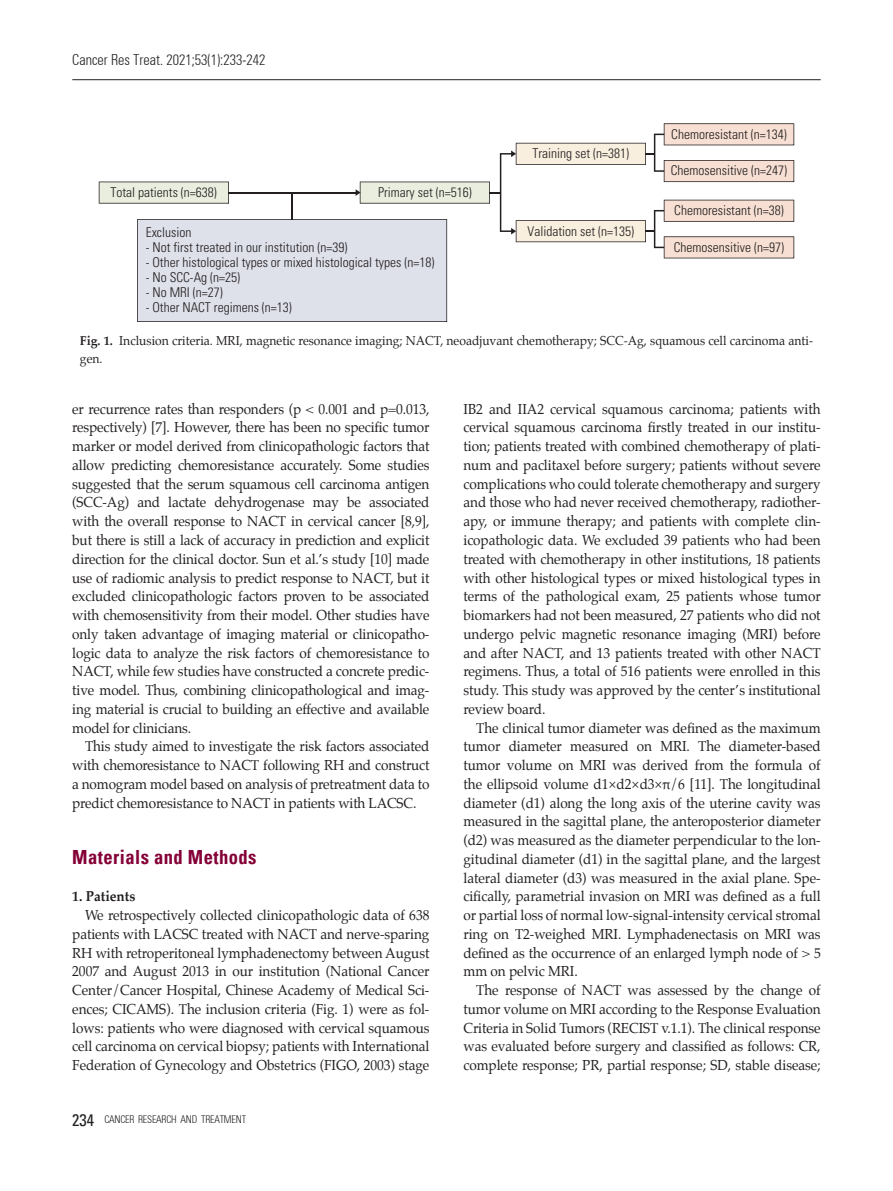
<style>
.page{position:relative;width:893px;height:1191px;background:#fff}
.page>*{position:absolute;margin:0;border:0;box-sizing:border-box;transform-origin:0 0}
.t1{font:700 condensed 19.5px "Univers";letter-spacing:.025em;color:#840037;scale:.95 1}
.t2{font:300 condensed 15px "Univers";color:#231f20;scale:.95 1}
.t3{font:14.25px/18.8px "Palatino";letter-spacing:-.005em;color:#231f20;text-align:justify;scale:.95 1}
.t4{font:700 14.25px "Palatino";color:#231f20;scale:.95 1}
.t5{font:300 condensed 13.5px "Univers";color:#231f20}
.t6{font:12.75px/17.2px "Palatino";color:#231f20;scale:.95 1}
.t7{font:300 condensed 10.5px "Univers";letter-spacing:-.02em;color:#231f20;scale:.95 1}
.s1{font-weight:700}
.s2{font-weight:400;font-size:16.5px}
</style>
<div class="page">
<hr style="left:72px;top:79px;width:749px;height:1px;background:#231f20">
<svg style="left:99px;top:123px;width:695px;height:199px"></svg>
<p class="t2" style="left:72px;top:51px;width:205px">Cancer Res Treat. 2021;53(1):233-242</p>
<p class="t5" style="left:110px;top:184px;width:108px">Total patients (n=638)</p>
<p class="t5" style="left:378px;top:184px;width:95px">Primary set (n=516)</p>
<p class="t5" style="left:146px;top:224px;width:47px">Exclusion</p>
<p class="t5" style="left:146px;top:239px;width:203px">- Not first treated in our institution (n=39)</p>
<p class="t5" style="left:146px;top:254px;width:290px">- Other histological types or mixed histological types (n=18)</p>
<p class="t5" style="left:146px;top:269px;width:96px">- No SCC-Ag (n=25)</p>
<p class="t5" style="left:146px;top:284px;width:79px">- No MRI (n=27)</p>
<p class="t5" style="left:146px;top:299px;width:148px">- Other NACT regimens (n=13)</p>
<p class="t5" style="left:532px;top:145px;width:98px">Training set (n=381)</p>
<p class="t5" style="left:528px;top:223px;width:108px">Validation set (n=135)</p>
<p class="t5" style="left:671px;top:126px;width:117px">Chemoresistant (n=134)</p>
<p class="t5" style="left:671px;top:162px;width:118px">Chemosensitive (n=247)</p>
<p class="t5" style="left:674px;top:202px;width:111px">Chemoresistant (n=38)</p>
<p class="t5" style="left:674px;top:239px;width:112px">Chemosensitive (n=97)</p>
<p class="t6" style="left:80px;top:332px;width:773px"><span class="s1">Fig. 1.</span> Inclusion criteria. MRI, magnetic resonance imaging; NACT, neoadjuvant chemotherapy; SCC-Ag, squamous cell carcinoma anti&shy;gen.</p>
<p class="t3" style="left:72px;top:399px;width:378px">er recurrence rates than responders (p &lt; 0.001 and p=0.013, respectively) [7]. However, there has been no specific tumor marker or model derived from clinicopathologic factors that allow predicting chemoresistance accurately. Some studies suggested that the serum squamous cell carcinoma antigen (SCC-Ag) and lactate dehydrogenase may be associated with the overall response to NACT in cervical cancer [8,9], but there is still a lack of accuracy in prediction and explicit direction for the clinical doctor. Sun et al.’s study [10] made use of radiomic analysis to predict response to NACT, but it excluded clinicopathologic factors proven to be associated with chemosensitivity from their model. Other studies have only taken advantage of imaging material or clinicopatho&shy;logic data to analyze the risk factors of chemoresistance to NACT, while few studies have constructed a concrete predic&shy;tive model. Thus, combining clinicopathological and imag&shy;ing material is crucial to building an effective and available model for clinicians.</p>
<p class="t3" style="left:72px;top:737px;width:378px;text-indent:13px">This study aimed to investigate the risk factors associated with chemoresistance to NACT following RH and construct a nomogram model based on analysis of pretreatment data to predict chemoresistance to NACT in patients with LACSC.</p>
<p class="t1" style="left:72px;top:845px;width:195px">Materials and Methods</p>
<p class="t4" style="left:72px;top:884px;width:68px">1. Patients</p>
<p class="t3" style="left:72px;top:905px;width:378px;text-indent:13px">We retrospectively collected clinicopathologic data of 638 patients with LACSC treated with NACT and nerve-sparing RH with retroperitoneal lymphadenectomy between August 2007 and August 2013 in our institution (National Cancer Center/Cancer Hospital, Chinese Academy of Medical Sci&shy;ences; CICAMS). The inclusion criteria (Fig. 1) were as fol&shy;lows: patients who were diagnosed with cervical squamous cell carcinoma on cervical biopsy; patients with International Federation of Gynecology and Obstetrics (FIGO, 2003) stage</p>
<p class="t7" style="left:72px;top:1113px;width:184px"><span class="s2">234</span> CANCER RESEARCH AND TREATMENT</p>
<p class="t3" style="left:463px;top:399px;width:378px">IB2 and IIA2 cervical squamous carcinoma; patients with cervical squamous carcinoma firstly treated in our institu&shy;tion; patients treated with combined chemotherapy of plati&shy;num and paclitaxel before surgery; patients without severe complications who could tolerate chemotherapy and surgery and those who had never received chemotherapy, radiother&shy;apy, or immune therapy; and patients with complete clin&shy;icopathologic data. We excluded 39 patients who had been treated with chemotherapy in other institutions, 18 patients with other histological types or mixed histological types in terms of the pathological exam, 25 patients whose tumor biomarkers had not been measured, 27 patients who did not undergo pelvic magnetic resonance imaging (MRI) before and after NACT, and 13 patients treated with other NACT regimens. Thus, a total of 516 patients were enrolled in this study. This study was approved by the center’s institutional review board.</p>
<p class="t3" style="left:463px;top:718px;width:378px;text-indent:13px">The clinical tumor diameter was defined as the maximum tumor diameter measured on MRI. The diameter-based tumor volume on MRI was derived from the formula of the ellipsoid volume d1×d2×d3×π/6 [11]. The longitudinal diameter (d1) along the long axis of the uterine cavity was measured in the sagittal plane, the anteroposterior diameter (d2) was measured as the diameter perpendicular to the lon&shy;gitudinal diameter (d1) in the sagittal plane, and the largest lateral diameter (d3) was measured in the axial plane. Spe&shy;cifically, parametrial invasion on MRI was defined as a full or partial loss of normal low-signal-intensity cervical stromal ring on T2-weighed MRI. Lymphadenectasis on MRI was defined as the occurrence of an enlarged lymph node of &gt; 5 mm on pelvic MRI.</p>
<p class="t3" style="left:463px;top:980px;width:377px;text-indent:13px">The response of NACT was assessed by the change of tumor volume on MRI according to the Response Evaluation Criteria in Solid Tumors (RECIST v.1.1). The clinical response was evaluated before surgery and classified as follows: CR, complete response; PR, partial response; SD, stable disease;</p>
</div>
